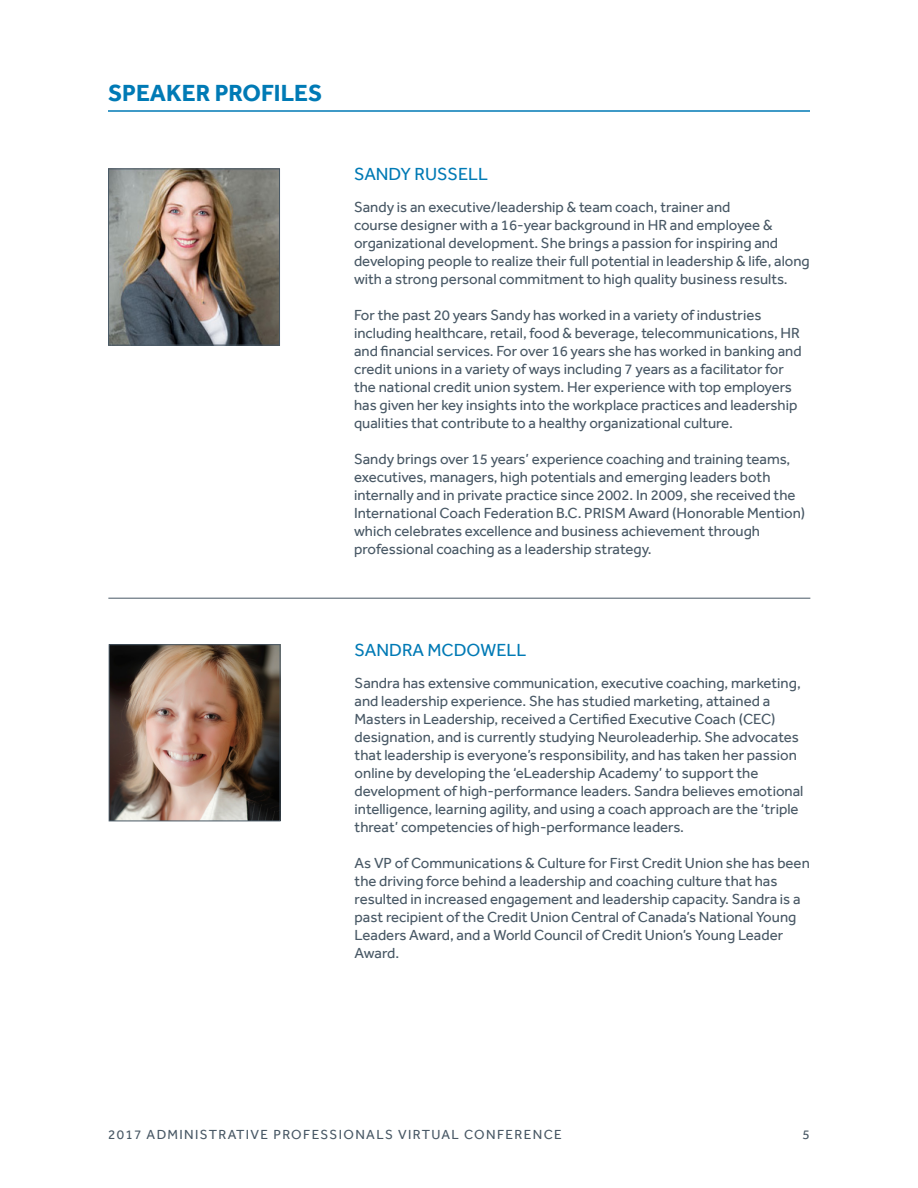
<style>
.page{position:relative;width:918px;height:1188px;background:#fff}
.page>*{position:absolute;margin:0;border:0;box-sizing:border-box;transform-origin:0 0}
.t1{font:700 24px "Effra";color:#007ab5}
.t2{font:18px "Effra";color:#007ab5}
.t3{font:15px/18px "Effra";color:#485865}
.t4{font:13.5px "Effra";letter-spacing:.1em;color:#485865}
</style>
<div class="page">
<img style="left:110px;top:171px;width:168px;height:173px">
<div style="left:108px;top:169px;width:172px;height:177px;border:1px solid #485865"></div>
<hr style="left:108px;top:110px;width:702px;height:2px;background:#007ab5">
<hr style="left:108px;top:598px;width:702px;height:1px;background:#485865">
<img style="left:111px;top:646px;width:167px;height:173px">
<div style="left:109px;top:644px;width:171px;height:177px;border:1px solid #485865"></div>
<h1 class="t1" style="left:108px;top:79px;width:216px">SPEAKER PROFILES</h1>
<p class="t2" style="left:354px;top:163px;width:135px">SANDY RUSSELL</p>
<p class="t3" style="left:354px;top:198px;width:457px">Sandy is an executive/leadership &amp; team coach, trainer and<br>course designer with a 16-year background in HR and employee &amp; organizational development. She brings a passion for inspiring and developing people to realize their full potential in leadership &amp; life, along with a strong personal commitment to high quality business results.</p>
<p class="t3" style="left:354px;top:306px;width:449px">For the past 20 years Sandy has worked in a variety of industries including healthcare, retail, food &amp; beverage, telecommunications, HR and financial services. For over 16 years she has worked in banking and credit unions in a variety of ways including 7 years as a facilitator for the national credit union system. Her experience with top employers has given her key insights into the workplace practices and leadership qualities that contribute to a healthy organizational culture.</p>
<p class="t3" style="left:354px;top:450px;width:453px">Sandy brings over 15 years’ experience coaching and training teams, executives, managers, high potentials and emerging leaders both internally and in private practice since 2002. In 2009, she received the International Coach Federation B.C. PRISM Award (Honorable Mention) which celebrates excellence and business achievement through professional coaching as a leadership strategy.</p>
<p class="t2" style="left:355px;top:639px;width:173px">SANDRA MCDOWELL</p>
<p class="t3" style="left:355px;top:673px;width:450px">Sandra has extensive communication, executive coaching, marketing, and leadership experience. She has studied marketing, attained a Masters in Leadership, received a Certified Executive Coach (CEC) designation, and is currently studying Neuroleaderhip. She advocates that leadership is everyone’s responsibility, and has taken her passion online by developing the ‘eLeadership Academy’ to support the development of high-performance leaders. Sandra believes emotional intelligence, learning agility, and using a coach approach are the ‘triple threat’ competencies of high-performance leaders.</p>
<p class="t3" style="left:355px;top:853px;width:457px">As VP of Communications &amp; Culture for First Credit Union she has been the driving force behind a leadership and coaching culture that has resulted in increased engagement and leadership capacity. Sandra is a past recipient of the Credit Union Central of Canada’s National Young Leaders Award, and a World Council of Credit Union’s Young Leader Award.</p>
<p class="t4" style="left:108px;top:1126px;width:455px">2017 ADMINISTRATIVE PROFESSIONALS VIRTUAL CONFERENCE</p>
<p class="t4" style="left:803px;top:1126px;width:9px">5</p>
</div>
